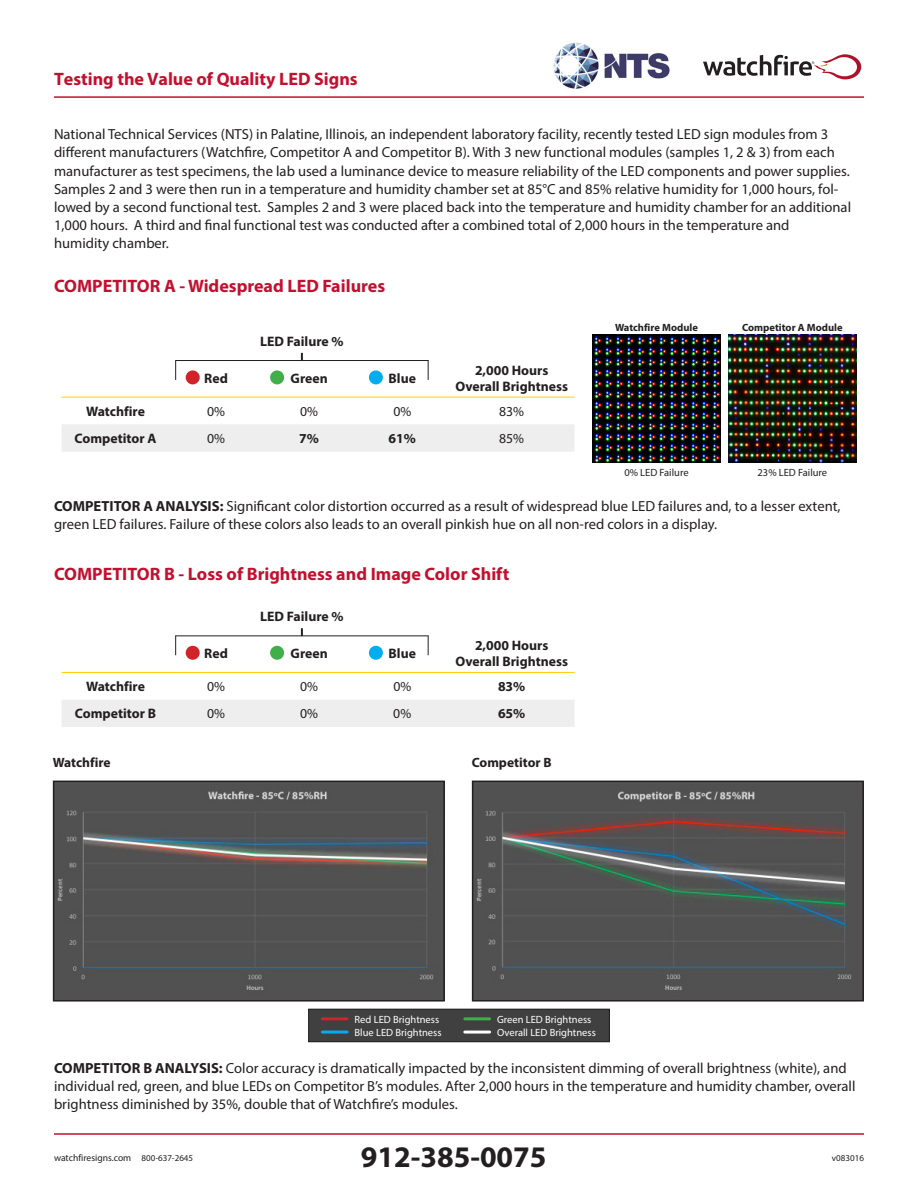
<style>
.page{position:relative;width:918px;height:1188px;background:#fff}
.page>*{position:absolute;margin:0;border:0;box-sizing:border-box;transform-origin:0 0}
.t1{font:700 30px "Myriad Pro";color:#231f20}
.t2{font:700 18px "Myriad Pro";color:#c3102f}
.t3{font:14.7px/18.1px "Myriad Pro";color:#231f20}
.t4{font:700 13.8px/16.5px "Myriad Pro";color:#231f20;text-align:center}
.t5{font:13.8px "Myriad Pro";color:#231f20}
.t6{font:700 13.5px "Myriad Pro";color:#231f20}
.t7{font:10.5px "Myriad Pro";color:#fff}
.t8{font:700 10.5px "Myriad Pro";color:#231f20}
.t9{font:10.5px "Myriad Pro";color:#231f20}
.t10{font:9.6px "Myriad Pro";color:#231f20}
.t11{font:9px "Myriad Pro";color:#231f20}
.s1{font-weight:700}
.s2{font-size:9px}
</style>
<div class="page">
<hr style="left:54px;top:1133px;width:810px;height:2px;background:#c3102f">
<hr style="left:54px;top:96px;width:810px;height:2px;background:#c3102f">
<svg style="left:703px;top:54px;width:159px;height:25px"></svg>
<img style="left:553px;top:42px;width:117px;height:47px">
<img style="left:475px;top:784px;width:386px;height:215px">
<div style="left:472px;top:781px;width:392px;height:221px;border:2px solid #231f20"></div>
<img style="left:56px;top:784px;width:386px;height:215px">
<div style="left:53px;top:781px;width:392px;height:221px;border:2px solid #231f20"></div>
<img style="left:592px;top:335px;width:128px;height:128px">
<img style="left:728px;top:335px;width:128px;height:128px">
<div style="left:62px;top:424px;width:512px;height:28px;background:#eeeeef"></div>
<hr style="left:62px;top:397px;width:513px;height:1px;background:#fece08">
<div style="left:186px;top:370px;width:14px;height:14px;background:#d1232a;border-radius:50%"></div>
<div style="left:270px;top:370px;width:14px;height:14px;background:#40ae49;border-radius:50%"></div>
<div style="left:369px;top:370px;width:14px;height:14px;background:#00aeef;border-radius:50%"></div>
<svg style="left:301px;top:353px;width:2px;height:7px"></svg>
<svg style="left:175px;top:361px;width:1px;height:19px"></svg>
<hr style="left:175px;top:360px;width:254px;height:1px;background:#231f20">
<svg style="left:428px;top:361px;width:1px;height:19px"></svg>
<div style="left:62px;top:700px;width:512px;height:27px;background:#eeeeef"></div>
<hr style="left:62px;top:672px;width:513px;height:1px;background:#fece08">
<div style="left:186px;top:646px;width:14px;height:14px;background:#d1232a;border-radius:50%"></div>
<div style="left:270px;top:646px;width:14px;height:14px;background:#40ae49;border-radius:50%"></div>
<div style="left:369px;top:646px;width:14px;height:14px;background:#00aeef;border-radius:50%"></div>
<svg style="left:301px;top:628px;width:2px;height:7px"></svg>
<svg style="left:175px;top:636px;width:1px;height:19px"></svg>
<hr style="left:175px;top:635px;width:254px;height:1px;background:#231f20">
<svg style="left:428px;top:636px;width:1px;height:19px"></svg>
<div style="left:309px;top:1009px;width:300px;height:33px;background:#404040"></div>
<div style="left:308px;top:1009px;width:302px;height:33px;border:1px solid #231f20"></div>
<hr style="left:322px;top:1031px;width:25px;height:3px;background:#00aeef">
<hr style="left:465px;top:1017px;width:25px;height:3px;background:#40ae49">
<hr style="left:465px;top:1031px;width:25px;height:3px;background:#fff">
<hr style="left:322px;top:1017px;width:25px;height:3px;background:#d1232a">
<p class="t2" style="left:54px;top:67px;width:305px">Testing the Value of Quality LED Signs</p>
<p class="t3" style="left:54px;top:125px;width:799px">National Technical Services (NTS) in Palatine, Illinois, an independent laboratory facility, recently tested LED sign modules from 3 different manufacturers (Watchfire, Competitor A and Competitor B). With 3 new functional modules (samples 1, 2 &amp; 3) from each manufacturer as test specimens, the lab used a luminance device to measure reliability of the LED components and power supplies.<br>Samples 2 and 3 were then run in a temperature and humidity chamber set at 85°C and 85% relative humidity for 1,000 hours, fol&shy;lowed by a second functional test. Samples 2 and 3 were placed back into the temperature and humidity chamber for an additional 1,000 hours. A third and final functional test was conducted after a combined total of 2,000 hours in the temperature and<br>humidity chamber.</p>
<p class="t2" style="left:54px;top:274px;width:333px">COMPETITOR A - Widespread LED Failures</p>
<p class="t4" style="left:260px;top:333px;width:85px">LED Failure %</p>
<p class="t4" style="left:204px;top:369px;width:25px">Red</p>
<p class="t4" style="left:291px;top:369px;width:39px">Green</p>
<p class="t4" style="left:389px;top:369px;width:29px">Blue</p>
<p class="t4" style="left:455px;top:361px;width:114px">2,000 Hours<br>Overall Brightness</p>
<p class="t4" style="left:86px;top:402px;width:60px">Watchfire</p>
<p class="t5" style="left:207px;top:403px;width:19px">0%</p>
<p class="t5" style="left:300px;top:403px;width:19px">0%</p>
<p class="t5" style="left:393px;top:403px;width:19px">0%</p>
<p class="t5" style="left:499px;top:403px;width:26px">83%</p>
<p class="t4" style="left:75px;top:430px;width:83px">Competitor A</p>
<p class="t5" style="left:207px;top:430px;width:19px">0%</p>
<p class="t4" style="left:299px;top:430px;width:21px">7%</p>
<p class="t4" style="left:389px;top:430px;width:29px">61%</p>
<p class="t5" style="left:499px;top:430px;width:26px">85%</p>
<p class="t8" style="left:615px;top:321px;width:84px">Watchfire Module</p>
<p class="t8" style="left:742px;top:321px;width:102px">Competitor A Module</p>
<p class="t9" style="left:624px;top:466px;width:66px">0% LED Failure</p>
<p class="t9" style="left:758px;top:466px;width:71px">23% LED Failure</p>
<p class="t3" style="left:54px;top:497px;width:788px"><span class="s1">COMPETITOR A ANALYSIS:</span> Significant color distortion occurred as a result of widespread blue LED failures and, to a lesser extent, green LED failures. Failure of these colors also leads to an overall pinkish hue on all non-red colors in a display.</p>
<p class="t2" style="left:54px;top:562px;width:457px">COMPETITOR B - Loss of Brightness and Image Color Shift</p>
<p class="t4" style="left:260px;top:608px;width:85px">LED Failure %</p>
<p class="t4" style="left:204px;top:645px;width:25px">Red</p>
<p class="t4" style="left:291px;top:645px;width:39px">Green</p>
<p class="t4" style="left:389px;top:645px;width:29px">Blue</p>
<p class="t4" style="left:455px;top:637px;width:114px">2,000 Hours<br>Overall Brightness</p>
<p class="t4" style="left:86px;top:678px;width:60px">Watchfire</p>
<p class="t5" style="left:207px;top:678px;width:19px">0%</p>
<p class="t5" style="left:300px;top:678px;width:19px">0%</p>
<p class="t5" style="left:393px;top:678px;width:19px">0%</p>
<p class="t4" style="left:498px;top:678px;width:29px">83%</p>
<p class="t4" style="left:75px;top:705px;width:83px">Competitor B</p>
<p class="t5" style="left:207px;top:705px;width:19px">0%</p>
<p class="t5" style="left:300px;top:705px;width:19px">0%</p>
<p class="t5" style="left:393px;top:705px;width:19px">0%</p>
<p class="t4" style="left:498px;top:705px;width:29px">65%</p>
<p class="t6" style="left:53px;top:754px;width:59px">Watchfire</p>
<p class="t6" style="left:472px;top:754px;width:81px">Competitor B</p>
<p class="t7" style="left:355px;top:1013px;width:86px">Red LED Brightness</p>
<p class="t7" style="left:497px;top:1013px;width:96px">Green LED Brightness</p>
<p class="t7" style="left:355px;top:1026px;width:88px">Blue LED Brightness</p>
<p class="t7" style="left:497px;top:1026px;width:100px">Overall LED Brightness</p>
<p class="t3" style="left:54px;top:1058px;width:803px"><span class="s1">COMPETITOR B ANALYSIS:</span> Color accuracy is dramatically impacted by the inconsistent dimming of overall brightness (white), and individual red, green, and blue LEDs on Competitor B’s modules. After 2,000 hours in the temperature and humidity chamber, overall brightness diminished by 35%, double that of Watchfire’s modules.</p>
<h1 class="t1" style="left:361px;top:1137px;width:187px">912-385-0075</h1>
<p class="t10" style="left:54px;top:1152px;width:141px">watchfiresigns.com <span class="s2">800-637-2645</span></p>
<p class="t11" style="left:832px;top:1152px;width:34px">v083016</p>
</div>
